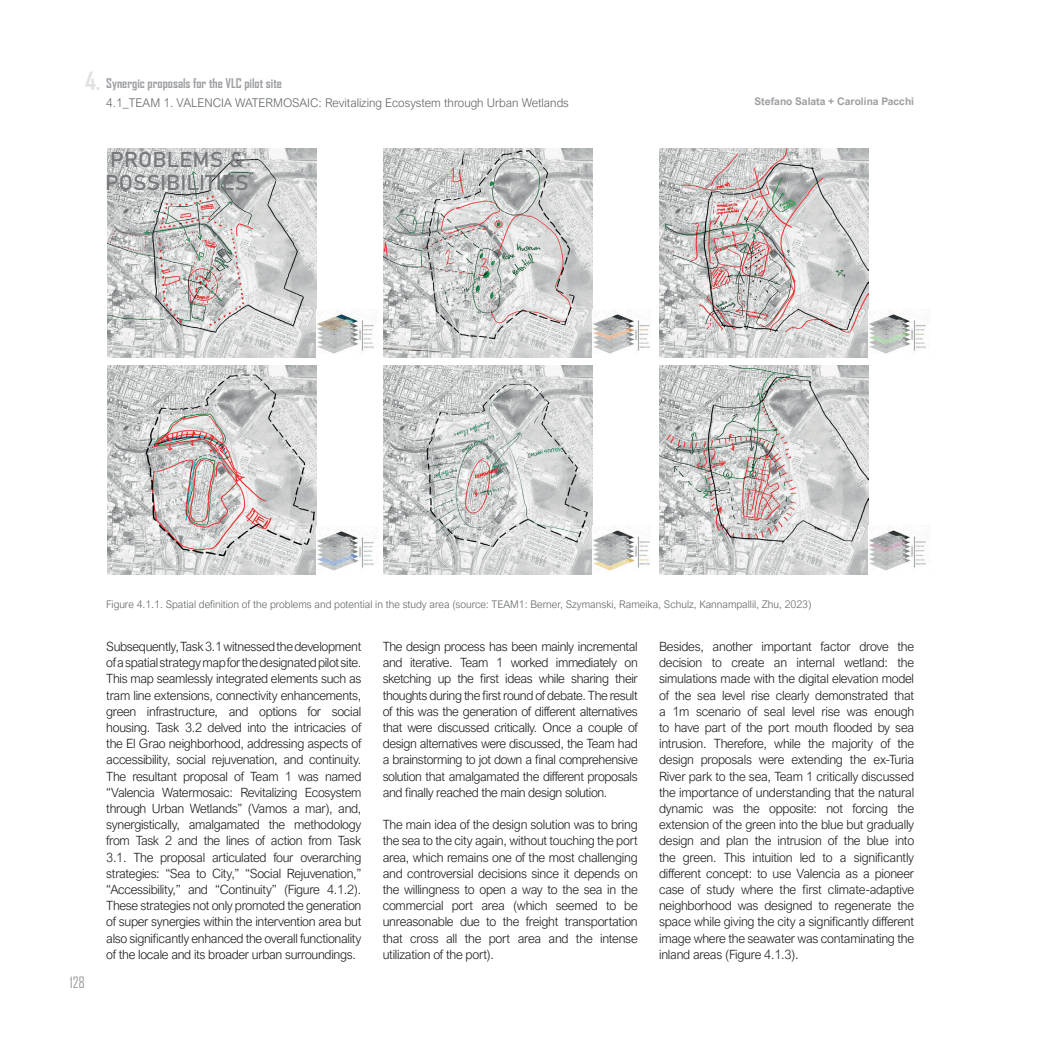
<style>
.page{position:relative;width:1063px;height:1063px;background:#fff}
.page>*{position:absolute;margin:0;border:0;box-sizing:border-box;transform-origin:0 0}
.t1{font:21.3px/23px "Bahnschrift";color:#76787b;scale:1.04 1}
.t2{font:15px "Agency FB";color:#9d9fa2}
.Cuerpo_texto{font:300 12.75px/16.2px "Arial Nova";letter-spacing:-.025em;color:#231f20;text-align:justify}
.t3{font:700 12.75px "Agency FB";color:#9d9fa2}
.t4{font:300 12px "Arial Nova";color:#636768}
.Pie_de_foto{font:300 10.5px "Arial Nova";color:#636768}
.t5{font:700 10.5px "Arial Nova";color:#9d9fa2}
.s1{font-size:24px;color:#636768}
</style>
<div class="page">
<img style="left:107px;top:149px;width:209px;height:208px">
<img style="left:317px;top:312px;width:57px;height:42px">
<img style="left:383px;top:149px;width:209px;height:208px">
<img style="left:593px;top:312px;width:57px;height:42px">
<img style="left:659px;top:526px;width:1px;height:48px">
<img style="left:660px;top:365px;width:208px;height:209px">
<img style="left:869px;top:530px;width:59px;height:41px">
<img style="left:107px;top:365px;width:209px;height:209px">
<img style="left:317px;top:531px;width:57px;height:40px">
<img style="left:383px;top:365px;width:209px;height:209px">
<img style="left:593px;top:530px;width:57px;height:41px">
<img style="left:659px;top:309px;width:1px;height:48px">
<img style="left:660px;top:149px;width:208px;height:208px">
<img style="left:869px;top:312px;width:57px;height:42px">
<p class="t3" style="left:85px;top:75px;width:198px"><span class="s1">4.</span> Synergic proposals for the VLC pilot site</p>
<p class="t4" style="left:106px;top:96px;width:464px">4.1_TEAM 1. VALENCIA WATERMOSAIC: Revitalizing Ecosystem through Urban Wetlands</p>
<p class="t5" style="left:755px;top:96px;width:161px">Stefano Salata + Carolina Pacchi</p>
<p class="t1" style="left:111px;top:136px;width:139px">PROBLEMS &amp;<br>POSSIBILITIES</p>
<p class="t1" style="left:105px;top:146px;width:139px">PROBLEMS &amp;<br>POSSIBILITIES</p>
<p class="Pie_de_foto" style="left:106px;top:599px;width:707px">Figure 4.1.1. Spatial definition of the problems and potential in the study area (source: TEAM1: Berner, Szymanski, Rameika, Schulz, Kannampallil, Zhu, 2023)</p>
<p class="t2" style="left:70px;top:974px;width:17px">128</p>
<p class="Cuerpo_texto" style="left:106px;top:638px;width:257px">Subsequently, Task 3.1 witnessed the development of a spatial strategy map for the designated pilot site.<br>This map seamlessly integrated elements such as tram line extensions, connectivity enhancements, green infrastructure, and options for social housing. Task 3.2 delved into the intricacies of the El Grao neighborhood, addressing aspects of accessibility, social rejuvenation, and continuity.<br>The resultant proposal of Team 1 was named “Valencia Watermosaic: Revitalizing Ecosystem through Urban Wetlands” (Vamos a mar), and, synergistically, amalgamated the methodology from Task 2 and the lines of action from Task 3.1. The proposal articulated four overarching strategies: “Sea to City,” “Social Rejuvenation,” “Accessibility,” and “Continuity” (Figure 4.1.2).<br>These strategies not only promoted the generation of super synergies within the intervention area but also significantly enhanced the overall functionality of the locale and its broader urban surroundings.</p>
<p class="Cuerpo_texto" style="left:383px;top:638px;width:257px">The design process has been mainly incremental and iterative. Team 1 worked immediately on sketching up the first ideas while sharing their thoughts during the first round of debate. The result of this was the generation of different alternatives that were discussed critically. Once a couple of design alternatives were discussed, the Team had a brainstorming to jot down a final comprehensive solution that amalgamated the different proposals and finally reached the main design solution.</p>
<p class="Cuerpo_texto" style="left:383px;top:817px;width:257px">The main idea of the design solution was to bring the sea to the city again, without touching the port area, which remains one of the most challenging and controversial decisions since it depends on the willingness to open a way to the sea in the commercial port area (which seemed to be unreasonable due to the freight transportation that cross all the port area and the intense utilization of the port).</p>
<p class="Cuerpo_texto" style="left:659px;top:638px;width:257px">Besides, another important factor drove the decision to create an internal wetland: the simulations made with the digital elevation model of the sea level rise clearly demonstrated that a 1m scenario of seal level rise was enough to have part of the port mouth flooded by sea intrusion. Therefore, while the majority of the design proposals were extending the ex-Turia River park to the sea, Team 1 critically discussed the importance of understanding that the natural dynamic was the opposite: not forcing the extension of the green into the blue but gradually design and plan the intrusion of the blue into the green. This intuition led to a significantly different concept: to use Valencia as a pioneer case of study where the first climate-adaptive neighborhood was designed to regenerate the space while giving the city a significantly different image where the seawater was contaminating the inland areas (Figure 4.1.3).</p>
</div>
